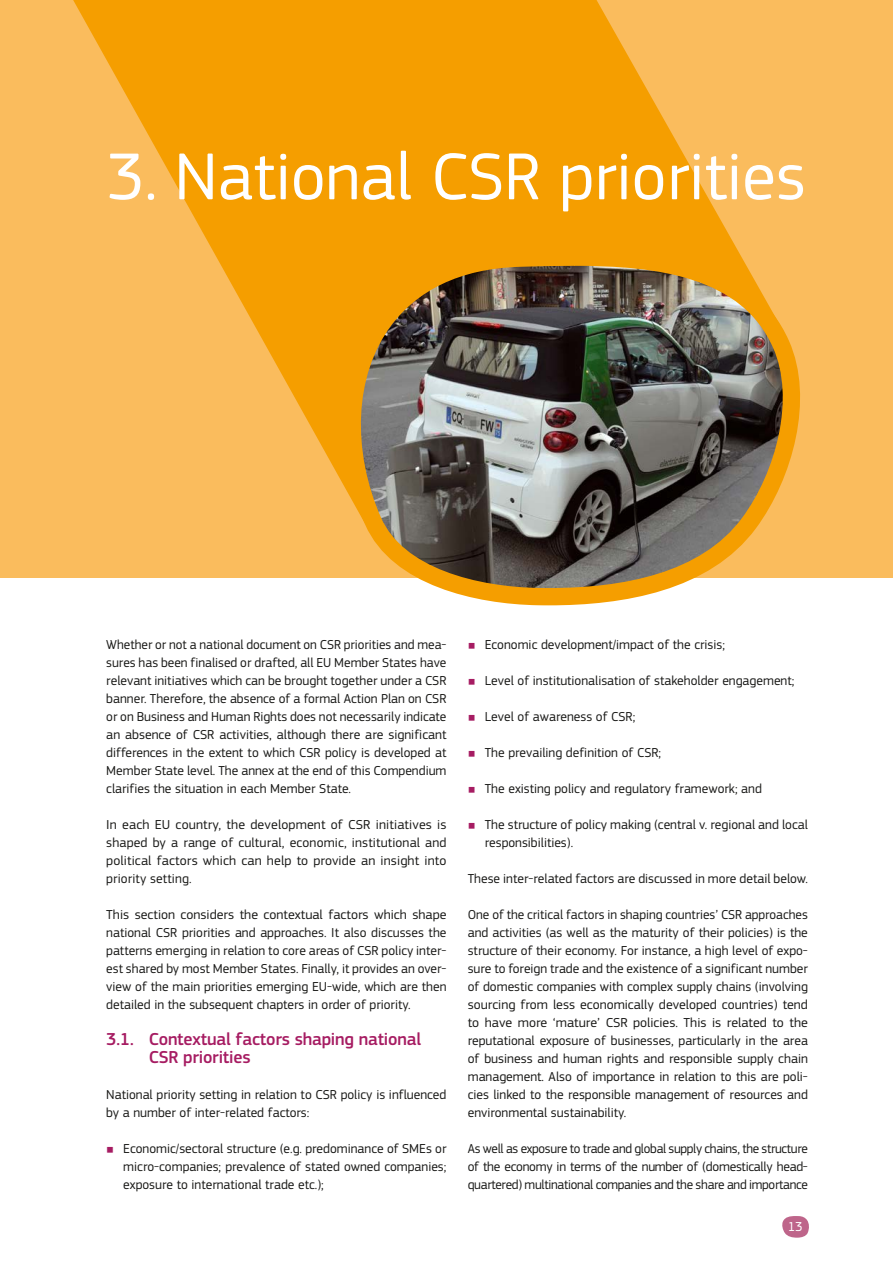
<style>
.page{position:relative;width:893px;height:1263px;background:#fff}
.page>*{position:absolute;margin:0;border:0;box-sizing:border-box;transform-origin:0 0}
.t1{font:69px "EC Square Sans Pro";color:#fff}
.t2{font:500 18px/18px "EC Square Sans Pro";letter-spacing:-.01em;color:#a61c62}
.Body{font:13.5px/18px "EC Square Sans Pro";color:#1a1a18;text-align:justify}
.t3{font:13.5px "EC Square Sans Pro";color:#fff}
.s1{font-size:9px;color:#a61c62}
</style>
<div class="page">
<div style="left:0;top:0;width:893px;height:577px;background:#fabc5d"></div>
<svg style="left:73px;top:0;width:659px;height:443px;fill:#f59e00"></svg>
<svg style="left:782px;top:1216px;width:27px;height:22px"></svg>
<svg style="left:320px;top:240px;width:508px;height:366px"></svg>
<p class="t1" style="left:106px;top:136px;width:701px">3. National CSR priorities</p>
<p class="Body" style="left:106px;top:636px;width:342px">Whether or not a national document on CSR priorities and mea&shy;sures has been finalised or drafted, all EU Member States have relevant initiatives which can be brought together under a CSR banner. Therefore, the absence of a formal Action Plan on CSR or on Business and Human Rights does not necessarily indicate an absence of CSR activities, although there are significant differences in the extent to which CSR policy is developed at Member State level. The annex at the end of this Compendium clarifies the situation in each Member State.</p>
<p class="Body" style="left:106px;top:816px;width:342px">In each EU country, the development of CSR initiatives is shaped by a range of cultural, economic, institutional and political factors which can help to provide an insight into priority setting.</p>
<p class="Body" style="left:106px;top:906px;width:342px">This section considers the contextual factors which shape national CSR priorities and approaches. It also discusses the patterns emerging in relation to core areas of CSR policy inter&shy;est shared by most Member States. Finally, it provides an over&shy;view of the main priorities emerging EU-wide, which are then detailed in the subsequent chapters in order of priority.</p>
<p class="t2" style="left:149px;top:1031px;width:274px;text-indent:-43px">3.1. Contextual factors shaping national<br>CSR priorities</p>
<p class="Body" style="left:106px;top:1086px;width:342px">National priority setting in relation to CSR policy is influenced by a number of inter-related factors:</p>
<p class="Body" style="left:123px;top:1140px;width:325px;text-indent:-17px"><span class="s1">■</span> Economic/sectoral structure (e.g. predominance of SMEs or micro-companies; prevalence of stated owned companies; exposure to international trade etc.);</p>
<p class="Body" style="left:468px;top:636px;width:259px"><span class="s1">■</span> Economic development/impact of the crisis;</p>
<p class="Body" style="left:468px;top:672px;width:328px"><span class="s1">■</span> Level of institutionalisation of stakeholder engagement;</p>
<p class="Body" style="left:468px;top:708px;width:169px"><span class="s1">■</span> Level of awareness of CSR;</p>
<p class="Body" style="left:468px;top:744px;width:195px"><span class="s1">■</span> The prevailing definition of CSR;</p>
<p class="Body" style="left:468px;top:780px;width:296px"><span class="s1">■</span> The existing policy and regulatory framework; and</p>
<p class="Body" style="left:485px;top:816px;width:325px;text-indent:-17px"><span class="s1">■</span> The structure of policy making (central v. regional and local responsibilities).</p>
<p class="Body" style="left:468px;top:870px;width:342px">These inter-related factors are discussed in more detail below.</p>
<p class="Body" style="left:468px;top:906px;width:342px">One of the critical factors in shaping countries’ CSR approaches and activities (as well as the maturity of their policies) is the structure of their economy. For instance, a high level of expo&shy;sure to foreign trade and the existence of a significant number of domestic companies with complex supply chains (involving sourcing from less economically developed countries) tend to have more ‘mature’ CSR policies. This is related to the reputational exposure of businesses, particularly in the area of business and human rights and responsible supply chain management. Also of importance in relation to this are poli&shy;cies linked to the responsible management of resources and environmental sustainability.</p>
<p class="Body" style="left:468px;top:1140px;width:342px">As well as exposure to trade and global supply chains, the structure of the economy in terms of the number of (domestically head&shy;quartered) multinational companies and the share and importance</p>
<p class="t3" style="left:788px;top:1218px;width:17px">13</p>
</div>
